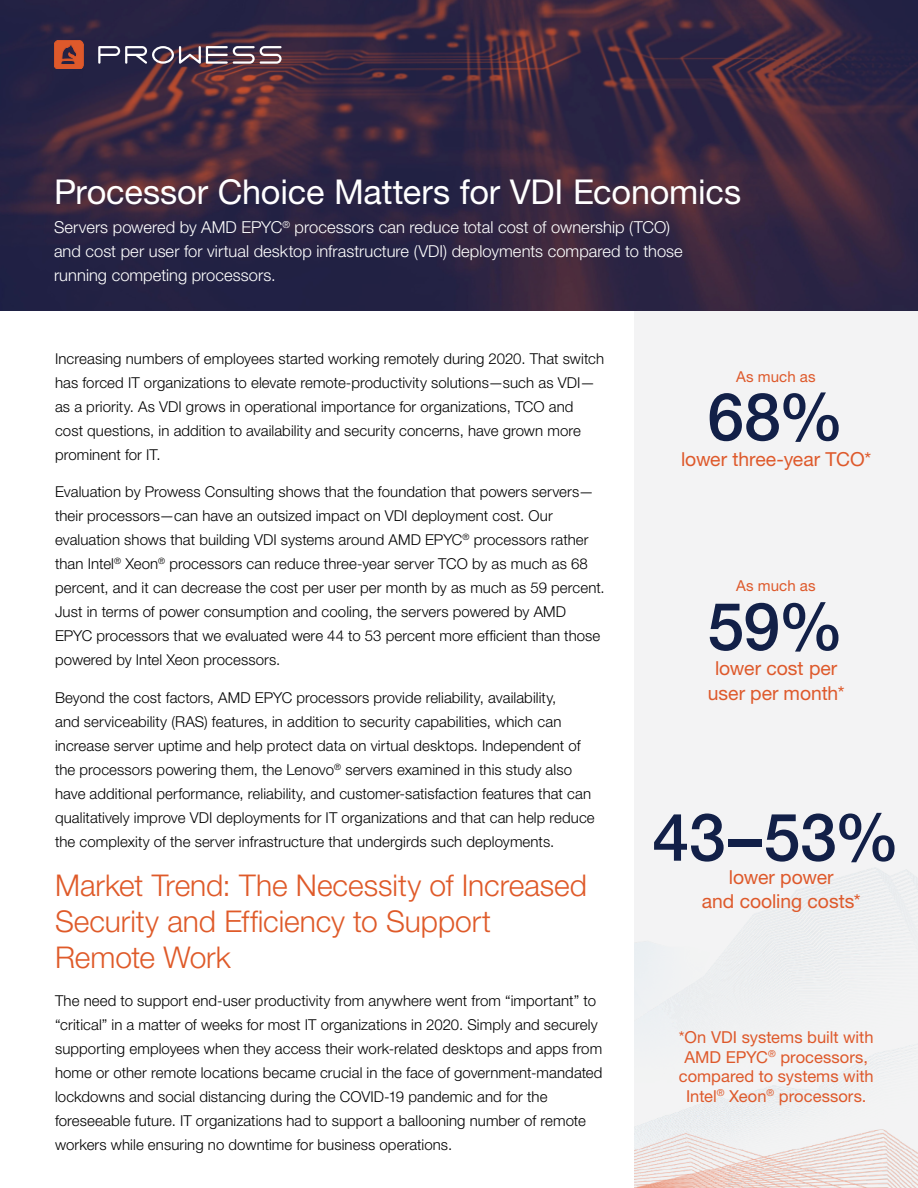
<style>
.page{position:relative;width:918px;height:1188px;background:#fff}
.page>*{position:absolute;margin:0;border:0;box-sizing:border-box;transform-origin:0 0}
.t1{font:500 66.15px "Helvetica Neue LT Std";letter-spacing:-.005em;color:#122048}
.t2{font:34.2px "Helvetica Neue LT Std";letter-spacing:-.005em;color:#fff}
.t3{font:300 30px/36px "Helvetica Neue LT Std";letter-spacing:-.005em;color:#df5a29}
.t4{font:19.35px/24.6px "Helvetica Neue LT Std";letter-spacing:-.005em;color:#de592b;text-align:center}
.t5{font:300 16.5px/23.9px "Helvetica Neue LT Std";color:#fff}
.t6{font:16.5px/19.5px "Helvetica Neue LT Std";color:#de592b;text-align:center}
.t7{font:300 15px/24px "Helvetica Neue LT Std";letter-spacing:.005em;color:#000}
.t8{font:15px "Helvetica Neue LT Std";letter-spacing:.005em;color:#de592b}
</style>
<div class="page">
<div style="left:634px;top:287px;width:284px;height:901px;background:#f3f3f4"></div>
<img style="left:0;top:0;width:918px;height:310px">
<svg style="left:54px;top:40px;width:30px;height:29px"></svg>
<svg style="left:98px;top:46px;width:184px;height:18px"></svg>
<h2 class="t2" style="left:54px;top:171px;width:689px">Processor Choice Matters for VDI Economics</h2>
<p class="t5" style="left:54px;top:215px;width:630px">Servers powered by AMD EPYC<sup>®</sup> processors can reduce total cost of ownership (TCO) and cost per user for virtual desktop infrastructure (VDI) deployments compared to those running competing processors.</p>
<p class="t7" style="left:55px;top:346px;width:551px">Increasing numbers of employees started working remotely during 2020. That switch has forced IT organizations to elevate remote-productivity solutions—such as VDI— as a priority. As VDI grows in operational importance for organizations, TCO and cost questions, in addition to availability and security concerns, have grown more prominent for IT.</p>
<p class="t7" style="left:55px;top:480px;width:551px">Evaluation by Prowess Consulting shows that the foundation that powers servers— their processors—can have an outsized impact on VDI deployment cost. Our evaluation shows that building VDI systems around AMD EPYC<sup>®</sup> processors rather than Intel<sup>®</sup> Xeon<sup>®</sup> processors can reduce three-year server TCO by as much as 68 percent, and it can decrease the cost per user per month by as much as 59 percent.<br>Just in terms of power consumption and cooling, the servers powered by AMD EPYC processors that we evaluated were 44 to 53 percent more efficient than those powered by Intel Xeon processors.</p>
<p class="t7" style="left:55px;top:685px;width:541px">Beyond the cost factors, AMD EPYC processors provide reliability, availability,<br>and serviceability (RAS) features, in addition to security capabilities, which can increase server uptime and help protect data on virtual desktops. Independent of the processors powering them, the Lenovo<sup>®</sup> servers examined in this study also have additional performance, reliability, and customer-satisfaction features that can qualitatively improve VDI deployments for IT organizations and that can help reduce the complexity of the server infrastructure that undergirds such deployments.</p>
<h3 class="t3" style="left:55px;top:867px;width:533px">Market Trend: The Necessity of Increased<br>Security and Efficiency to Support<br>Remote Work</h3>
<p class="t7" style="left:55px;top:988px;width:549px">The need to support end-user productivity from anywhere went from “important” to “critical” in a matter of weeks for most IT organizations in 2020. Simply and securely supporting employees when they access their work-related desktops and apps from home or other remote locations became crucial in the face of government-mandated lockdowns and social distancing during the COVID-19 pandemic and for the foreseeable future. IT organizations had to support a ballooning number of remote workers while ensuring no downtime for business operations.</p>
<p class="t8" style="left:736px;top:367px;width:81px">As much as</p>
<h1 class="t1" style="left:707px;top:377px;width:138px">68%</h1>
<p class="t4" style="left:681px;top:447px;width:192px">lower three-year TCO*</p>
<p class="t8" style="left:736px;top:577px;width:81px">As much as</p>
<h1 class="t1" style="left:707px;top:587px;width:138px">59%</h1>
<p class="t4" style="left:708px;top:656px;width:138px">lower cost per user per month*</p>
<h1 class="t1" style="left:653px;top:798px;width:249px">43–53%</h1>
<p class="t4" style="left:702px;top:864px;width:160px">lower power<br>and cooling costs*</p>
<p class="t6" style="left:679px;top:1027px;width:196px">*On VDI systems built with<br>AMD EPYC<sup>®</sup> processors, compared to systems with<br>Intel<sup>®</sup> Xeon<sup>®</sup> processors.</p>
</div>
